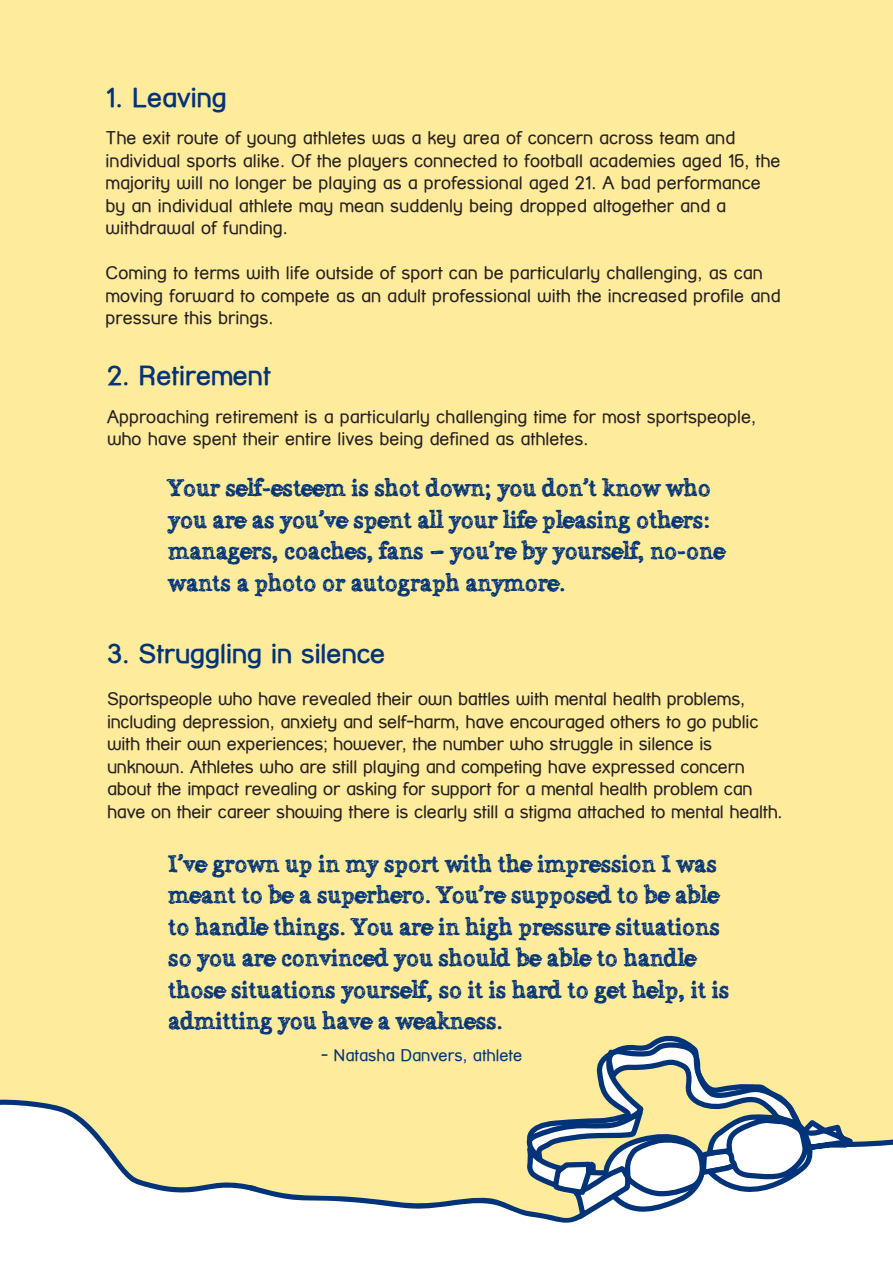
<style>
.page{position:relative;width:893px;height:1263px;background:#ffeb9c}
.page>*{position:absolute;margin:0;border:0;box-sizing:border-box;transform-origin:0 0}
.t1{font:700 27px "Street Corner";color:#037}
.t2{font:24px/31.5px "Alabama";color:#037}
.t3{font:18px/22.5px "Street Corner";color:#231f20}
.t4{font:16.5px "Street Corner";color:#037}
</style>
<div class="page">
<svg style="left:0;top:1035px;width:893px;height:228px"></svg>
<p class="t1" style="left:106px;top:82px;width:123px">1. Leaving</p>
<p class="t3" style="left:106px;top:127px;width:676px">The exit route of young athletes was a key area of concern across team and individual sports alike. Of the players connected to football academies aged 16, the majority will no longer be playing as a professional aged 21. A bad performance by an individual athlete may mean suddenly being dropped altogether and a withdrawal of funding.</p>
<p class="t3" style="left:106px;top:262px;width:676px">Coming to terms with life outside of sport can be particularly challenging, as can moving forward to compete as an adult professional with the increased profile and pressure this brings.</p>
<p class="t1" style="left:107px;top:361px;width:165px">2. Retirement</p>
<p class="t3" style="left:107px;top:405px;width:651px">Approaching retirement is a particularly challenging time for most sportspeople, who have spent their entire lives being defined as athletes.</p>
<p class="t2" style="left:168px;top:473px;width:558px">Your self-esteem is shot down; you don’t know who you are as you’ve spent all your life pleasing others: managers, coaches, fans – you’re by yourself, no-one wants a photo or autograph anymore.</p>
<p class="t1" style="left:107px;top:638px;width:280px">3. Struggling in silence</p>
<p class="t3" style="left:107px;top:687px;width:640px">Sportspeople who have revealed their own battles with mental health problems,</p>
<p class="t3" style="left:107px;top:710px;width:653px">including depression, anxiety and self-harm, have encouraged others to go public with their own experiences; however, the number who struggle in silence is</p>
<p class="t3" style="left:107px;top:755px;width:677px">unknown. Athletes who are still playing and competing have expressed concern about the impact revealing or asking for support for a mental health problem can have on their career showing there is clearly still a stigma attached to mental health.</p>
<p class="t2" style="left:168px;top:848px;width:562px">I’ve grown up in my sport with the impression I was meant to be a superhero. You’re supposed to be able to handle things. You are in high pressure situations so you are convinced you should be able to handle those situations yourself, so it is hard to get help, it is admitting you have a weakness.</p>
<p class="t4" style="left:321px;top:1046px;width:203px">- Natasha Danvers, athlete</p>
</div>
